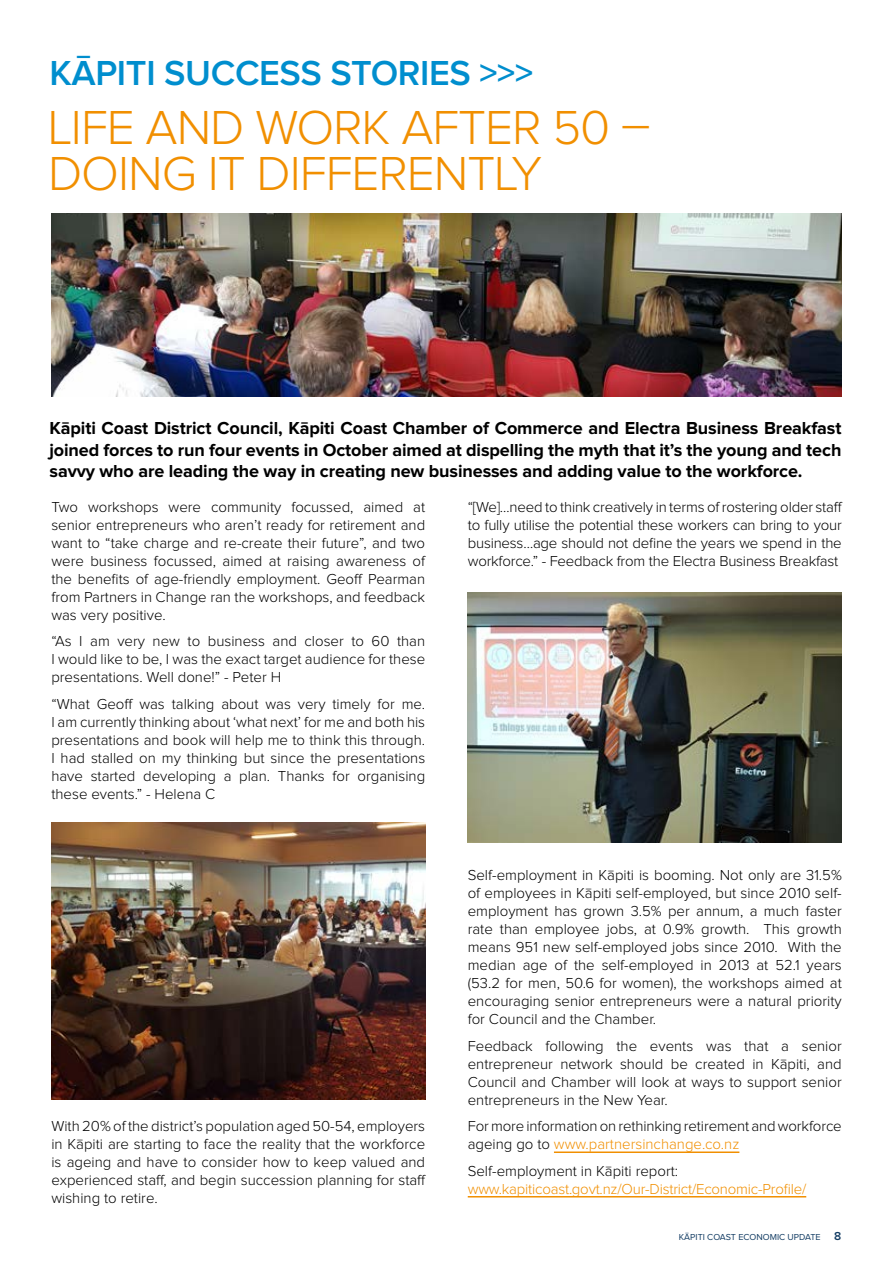
<style>
.page{position:relative;width:893px;height:1263px;background:#fff}
.page>*{position:absolute;margin:0;border:0;box-sizing:border-box;transform-origin:0 0}
.t1{font:300 49.5px/46.2px "Proxima Nova";letter-spacing:-.02em;color:#f18f00}
.t2{font:600 36px "Proxima Nova";letter-spacing:-.01em;color:#008ece}
.t3{font:700 18px/21px "Proxima Nova";letter-spacing:-.005em;color:#000;text-align:justify}
.t4{font:300 15px/18px "Proxima Nova";color:#000;text-align:justify}
.t5{font:300 15px "Proxima Nova";letter-spacing:-.015em;color:#f18f00}
.t6{font:9px "Proxima Nova";color:#123c63}
.s1{color:#f18f00}
.s2{font-weight:600;font-size:12px}
</style>
<div class="page">
<hr style="left:554px;top:1151px;width:185px;height:2px;background:#f18f00">
<hr style="left:468px;top:1196px;width:338px;height:1px;background:#f18f00">
<img style="left:52px;top:213px;width:790px;height:184px">
<img style="left:468px;top:592px;width:374px;height:251px">
<img style="left:52px;top:823px;width:373px;height:276px">
<h2 class="t2" style="left:50px;top:56px;width:485px">KĀPITI SUCCESS STORIES &gt;&gt;&gt;</h2>
<h1 class="t1" style="left:48px;top:107px;width:604px">LIFE AND WORK AFTER 50 –<br>DOING IT DIFFERENTLY</h1>
<p class="t3" style="left:50px;top:419px;width:793px">Kāpiti Coast District Council, Kāpiti Coast Chamber of Commerce and Electra Business Breakfast joined forces to run four events in October aimed at dispelling the myth that it’s the young and tech savvy who are leading the way in creating new businesses and adding value to the workforce.</p>
<p class="t4" style="left:468px;top:498px;width:376px">“[We]…need to think creatively in terms of rostering older staff to fully utilise the potential these workers can bring to your business…age should not define the years we spend in the workforce.” - Feedback from the Electra Business Breakfast</p>
<p class="t4" style="left:51px;top:498px;width:375px">Two workshops were community focussed, aimed at senior entrepreneurs who aren’t ready for retirement and want to “take charge and re-create their future”, and two were business focussed, aimed at raising awareness of the benefits of age-friendly employment. Geoff Pearman from Partners in Change ran the workshops, and feedback was very positive.</p>
<p class="t4" style="left:51px;top:633px;width:375px">“As I am very new to business and closer to 60 than I would like to be, I was the exact target audience for these presentations. Well done!” - Peter H</p>
<p class="t4" style="left:51px;top:695px;width:375px">“What Geoff was talking about was very timely for me.<br>I am currently thinking about ‘what next’ for me and both his presentations and book will help me to think this through.<br>I had stalled on my thinking but since the presentations have started developing a plan. Thanks for organising these events.” - Helena C</p>
<p class="t4" style="left:51px;top:1118px;width:376px">With 20% of the district’s population aged 50-54, employers in Kāpiti are starting to face the reality that the workforce is ageing and have to consider how to keep valued and experienced staff, and begin succession planning for staff wishing to retire.</p>
<p class="t4" style="left:468px;top:867px;width:376px">Self-employment in Kāpiti is booming. Not only are 31.5% of employees in Kāpiti self-employed, but since 2010 self&shy;employment has grown 3.5% per annum, a much faster rate than employee jobs, at 0.9% growth. This growth means 951 new self-employed jobs since 2010. With the median age of the self-employed in 2013 at 52.1 years (53.2 for men, 50.6 for women), the workshops aimed at encouraging senior entrepreneurs were a natural priority for Council and the Chamber.</p>
<p class="t4" style="left:468px;top:1037px;width:376px">Feedback following the events was that a senior entrepreneur network should be created in Kāpiti, and Council and Chamber will look at ways to support senior entrepreneurs in the New Year.</p>
<p class="t4" style="left:468px;top:1118px;width:376px">For more information on rethinking retirement and workforce ageing go to <span class="s1">www.partnersinchange.co.nz</span></p>
<p class="t4" style="left:468px;top:1162px;width:212px">Self-employment in Kāpiti report:</p>
<p class="t5" style="left:468px;top:1182px;width:340px">www.kapiticoast.govt.nz/Our-District/Economic-Profile/</p>
<p class="t6" style="left:679px;top:1233px;width:164px">KĀPITI COAST ECONOMIC UPDATE <span class="s2">8</span></p>
</div>
